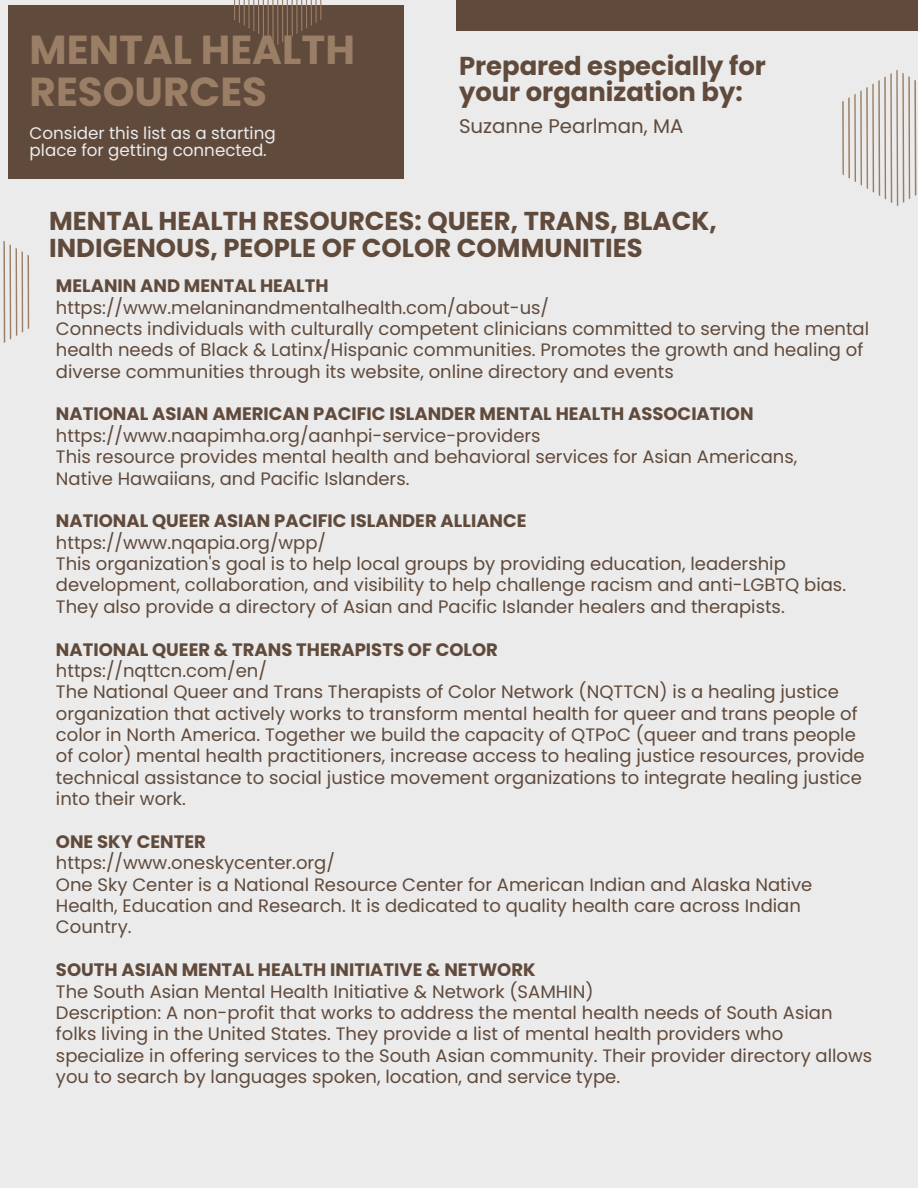
<style>
.page{position:relative;width:918px;height:1188px;background:#ebebeb}
.page>*{position:absolute;margin:0;border:0;box-sizing:border-box;transform-origin:0 0}
.t1{font:700 40.5px/42.2px "Poppins";color:#9a7f66}
.t2{font:700 25.95px/26.4px "Poppins";color:#604a3b}
.t3{font:700 25.8px/27px "Poppins";color:#604a3b}
.t4{font:19.8px "Poppins";color:#604a3b}
.t5{font:18px/21.3px "Poppins";color:#604a3b}
.t6{font:700 18px "Poppins";color:#604a3b}
.t7{font:16.8px/17.1px "Poppins";color:#ebebeb}
</style>
<div class="page">
<div style="left:8px;top:5px;width:396px;height:173px;background:#604a3b"></div>
<div style="left:456px;top:0;width:462px;height:31px;background:#604a3b"></div>
<svg style="left:234px;top:0;width:87px;height:45px"></svg>
<svg style="left:3px;top:241px;width:26px;height:102px"></svg>
<svg style="left:842px;top:70px;width:75px;height:136px"></svg>
<p class="t1" style="left:30px;top:29px;width:327px">MENTAL HEALTH<br>RESOURCES</p>
<p class="t7" style="left:30px;top:125px;width:248px">Consider this list as a starting place for getting connected.</p>
<p class="t2" style="left:459px;top:52px;width:308px">Prepared especially for your organization by:</p>
<p class="t4" style="left:459px;top:113px;width:226px">Suzanne Pearlman, MA</p>
<p class="t3" style="left:49px;top:207px;width:669px">MENTAL HEALTH RESOURCES: QUEER, TRANS, BLACK,<br>INDIGENOUS, PEOPLE OF COLOR COMMUNITIES</p>
<p class="t6" style="left:56px;top:273px;width:274px">MELANIN AND MENTAL HEALTH</p>
<p class="t5" style="left:56px;top:297px;width:495px">https://www.melaninandmentalhealth.com/about-us/</p>
<p class="t5" style="left:56px;top:318px;width:815px">Connects individuals with culturally competent clinicians committed to serving the mental health needs of Black &amp; Latinx/Hispanic communities. Promotes the growth and healing of diverse communities through its website, online directory and events</p>
<p class="t6" style="left:56px;top:402px;width:699px">NATIONAL ASIAN AMERICAN PACIFIC ISLANDER MENTAL HEALTH ASSOCIATION</p>
<p class="t5" style="left:56px;top:425px;width:486px">https://www.naapimha.org/aanhpi-service-providers</p>
<p class="t5" style="left:56px;top:446px;width:743px">This resource provides mental health and behavioral services for Asian Americans,</p>
<p class="t5" style="left:56px;top:468px;width:355px">Native Hawaiians, and Pacific Islanders.</p>
<p class="t6" style="left:56px;top:508px;width:472px">NATIONAL QUEER ASIAN PACIFIC ISLANDER ALLIANCE</p>
<p class="t5" style="left:56px;top:532px;width:272px">https://www.nqapia.org/wpp/</p>
<p class="t5" style="left:56px;top:553px;width:792px">This organization's goal is to help local groups by providing education, leadership development, collaboration, and visibility to help challenge racism and anti-LGBTQ bias.<br>They also provide a directory of Asian and Pacific Islander healers and therapists.</p>
<p class="t6" style="left:56px;top:637px;width:444px">NATIONAL QUEER &amp; TRANS THERAPISTS OF COLOR</p>
<p class="t5" style="left:56px;top:660px;width:212px">https://nqttcn.com/en/</p>
<p class="t5" style="left:56px;top:681px;width:810px">The National Queer and Trans Therapists of Color Network (NQTTCN) is a healing justice organization that actively works to transform mental health for queer and trans people of color in North America. Together we build the capacity of QTPoC (queer and trans people of color) mental health practitioners, increase access to healing justice resources, provide technical assistance to social justice movement organizations to integrate healing justice into their work.</p>
<p class="t6" style="left:56px;top:829px;width:151px">ONE SKY CENTER</p>
<p class="t5" style="left:56px;top:852px;width:281px">https://www.oneskycenter.org/</p>
<p class="t5" style="left:56px;top:874px;width:758px">One Sky Center is a National Resource Center for American Indian and Alaska Native<br>Health, Education and Research. It is dedicated to quality health care across Indian<br>Country.</p>
<p class="t6" style="left:56px;top:957px;width:481px">SOUTH ASIAN MENTAL HEALTH INITIATIVE &amp; NETWORK</p>
<p class="t5" style="left:56px;top:981px;width:539px">The South Asian Mental Health Initiative &amp; Network (SAMHIN)</p>
<p class="t5" style="left:56px;top:1002px;width:818px">Description: A non-profit that works to address the mental health needs of South Asian folks living in the United States. They provide a list of mental health providers who specialize in offering services to the South Asian community. Their provider directory allows you to search by languages spoken, location, and service type.</p>
</div>
